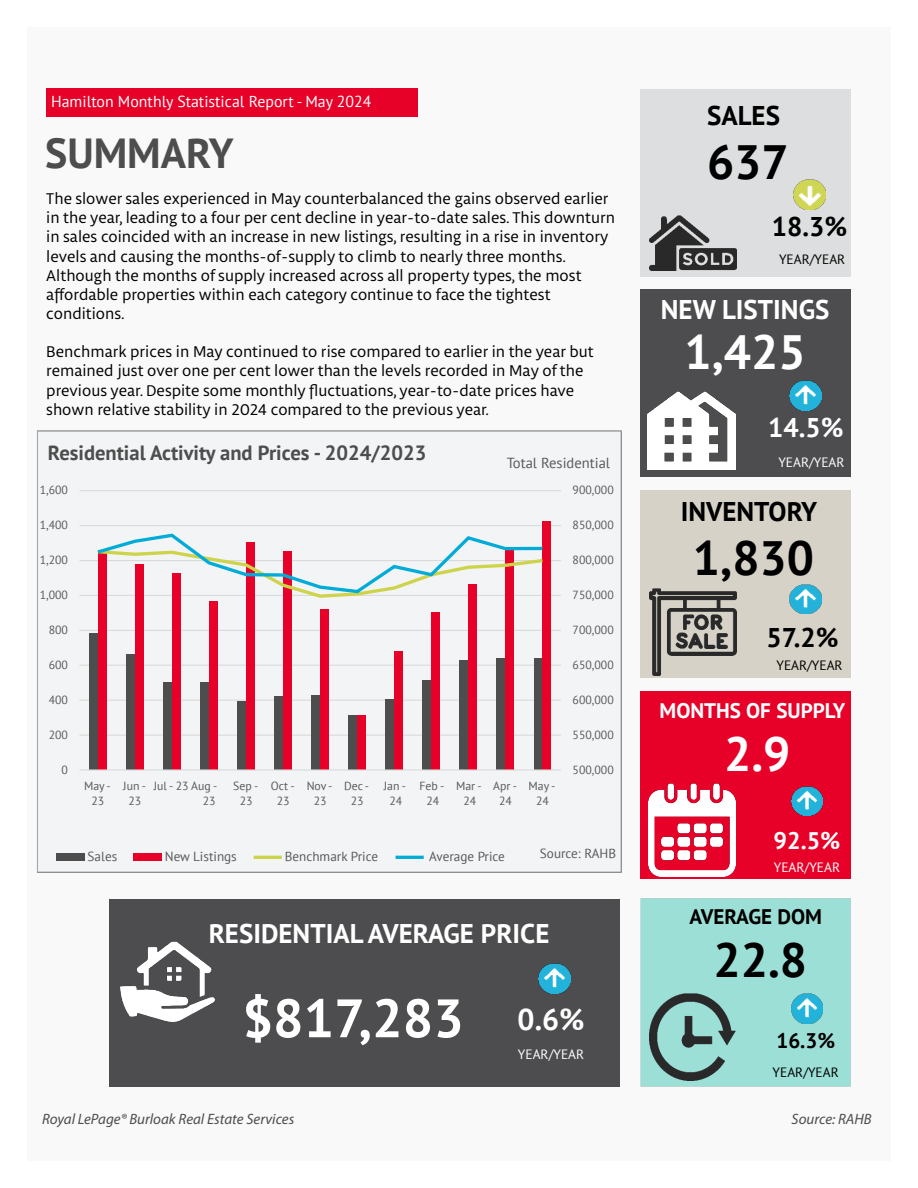
<style>
.page{position:relative;width:918px;height:1188px;background:#fff}
.page>*{position:absolute;margin:0;border:0;box-sizing:border-box;transform-origin:0 0}
.t1{font:700 54px "PT Sans";color:#fff}
.t2{font:700 48.15px "PT Sans";color:#000}
.t3{font:700 48px "PT Sans";color:#fff}
.t4{font:700 48px "PT Sans";color:#000}
.t5{font:700 42px "PT Sans";color:#4d4d4d}
.t6{font:700 30px "PT Sans";color:#fff}
.t7{font:700 27px "PT Sans";color:#fff}
.t8{font:700 27px "PT Sans";color:#000}
.t9{font:700 24px "PT Sans";color:#fff}
.t10{font:700 21px "PT Sans";color:#000}
.t11{font:700 21px "PT Sans";color:#fff}
.t12{font:700 20.55px "PT Sans";color:#4d4d4d}
.t13{font:16.5px/19.2px "Libertad";color:#000}
.t14{font:15.9px "PT Sans";color:#fff}
.t15{font:italic 15px "Myriad Pro";color:#4d4d4f}
.t16{font:14.55px "PT Sans";color:#595959}
.t17{font:13.5px "PT Sans";color:#000}
.t18{font:13.5px "PT Sans";color:#fff}
.t19{font:13.2px "PT Sans";color:#595959}
.t20{font:11.85px/15.1px "PT Sans";color:#595959;text-align:center}
</style>
<div class="page">
<div style="left:27px;top:27px;width:864px;height:1134px;background:#f9f9fa"></div>
<div style="left:109px;top:899px;width:510px;height:187px;background:#4d4d4f"></div>
<div style="left:640px;top:898px;width:211px;height:189px;background:#9cdfd7"></div>
<img style="left:649px;top:994px;width:87px;height:86px">
<div style="left:640px;top:691px;width:210px;height:188px;background:#e70027"></div>
<img style="left:648px;top:784px;width:87px;height:92px">
<img style="left:791px;top:786px;width:32px;height:30px">
<div style="left:640px;top:490px;width:210px;height:188px;background:#d6d2c7"></div>
<img style="left:649px;top:589px;width:88px;height:86px">
<img style="left:790px;top:584px;width:32px;height:30px">
<div style="left:640px;top:289px;width:210px;height:188px;background:#4d4d4f"></div>
<img style="left:789px;top:381px;width:32px;height:29px">
<div style="left:640px;top:89px;width:210px;height:187px;background:#dddedf"></div>
<img style="left:649px;top:216px;width:87px;height:54px">
<img style="left:648px;top:391px;width:87px;height:79px">
<div style="left:46px;top:88px;width:372px;height:28px;background:#e70027"></div>
<img style="left:121px;top:941px;width:94px;height:81px">
<img style="left:793px;top:180px;width:32px;height:29px">
<img style="left:539px;top:964px;width:32px;height:30px">
<img style="left:791px;top:994px;width:32px;height:29px">
<div style="left:37px;top:431px;width:584px;height:441px;background:#f2f4f6"></div>
<hr style="left:79px;top:735px;width:482px;height:1px;background:#dadada">
<hr style="left:79px;top:700px;width:482px;height:1px;background:#dadada">
<hr style="left:79px;top:665px;width:482px;height:1px;background:#dadada">
<hr style="left:79px;top:630px;width:482px;height:1px;background:#dadada">
<hr style="left:79px;top:595px;width:482px;height:1px;background:#dadada">
<hr style="left:79px;top:560px;width:482px;height:1px;background:#dadada">
<hr style="left:79px;top:525px;width:482px;height:1px;background:#dadada">
<hr style="left:79px;top:490px;width:482px;height:1px;background:#dadada">
<div style="left:89px;top:634px;width:9px;height:136px;background:#4d4d4d"></div>
<div style="left:126px;top:654px;width:9px;height:116px;background:#4d4d4d"></div>
<div style="left:163px;top:683px;width:9px;height:87px;background:#4d4d4d"></div>
<div style="left:200px;top:683px;width:9px;height:87px;background:#4d4d4d"></div>
<div style="left:237px;top:702px;width:9px;height:68px;background:#4d4d4d"></div>
<div style="left:274px;top:697px;width:9px;height:73px;background:#4d4d4d"></div>
<div style="left:311px;top:695px;width:9px;height:75px;background:#4d4d4d"></div>
<div style="left:348px;top:716px;width:9px;height:54px;background:#4d4d4d"></div>
<div style="left:385px;top:699px;width:9px;height:71px;background:#4d4d4d"></div>
<div style="left:423px;top:680px;width:8px;height:90px;background:#4d4d4d"></div>
<div style="left:459px;top:661px;width:9px;height:109px;background:#4d4d4d"></div>
<div style="left:497px;top:658px;width:8px;height:112px;background:#4d4d4d"></div>
<div style="left:534px;top:659px;width:8px;height:111px;background:#4d4d4d"></div>
<div style="left:98px;top:553px;width:9px;height:217px;background:#e70027"></div>
<div style="left:135px;top:565px;width:9px;height:205px;background:#e70027"></div>
<div style="left:172px;top:573px;width:9px;height:197px;background:#e70027"></div>
<div style="left:209px;top:601px;width:9px;height:169px;background:#e70027"></div>
<div style="left:246px;top:543px;width:9px;height:227px;background:#e70027"></div>
<div style="left:283px;top:552px;width:9px;height:218px;background:#e70027"></div>
<div style="left:320px;top:609px;width:9px;height:161px;background:#e70027"></div>
<div style="left:357px;top:716px;width:9px;height:54px;background:#e70027"></div>
<div style="left:394px;top:651px;width:9px;height:119px;background:#e70027"></div>
<div style="left:431px;top:612px;width:9px;height:158px;background:#e70027"></div>
<div style="left:468px;top:584px;width:9px;height:186px;background:#e70027"></div>
<div style="left:505px;top:549px;width:9px;height:221px;background:#e70027"></div>
<div style="left:542px;top:521px;width:9px;height:249px;background:#e70027"></div>
<hr style="left:79px;top:769px;width:482px;height:2px;background:#dadada">
<svg style="left:97px;top:533px;width:446px;height:65px"></svg>
<div style="left:57px;top:853px;width:28px;height:8px;background:#4d4d4d"></div>
<div style="left:134px;top:853px;width:28px;height:8px;background:#e70027"></div>
<hr style="left:254px;top:856px;width:28px;height:3px;background:#cdd44a">
<hr style="left:396px;top:856px;width:28px;height:3px;background:#00acd7">
<p class="t14" style="left:51px;top:92px;width:322px">Hamilton Monthly Statistical Report - May 2024</p>
<h3 class="t5" style="left:45px;top:125px;width:190px">SUMMARY</h3>
<p class="t13" style="left:46px;top:189px;width:570px">The slower sales experienced in May counterbalanced the gains observed earlier in the year, leading to a four per cent decline in year-to-date sales. This downturn in sales coincided with an increase in new listings, resulting in a rise in inventory levels and causing the months-of-supply to climb to nearly three months.<br>Although the months of supply increased across all property types, the most affordable properties within each category continue to face the tightest conditions.</p>
<p class="t13" style="left:46px;top:342px;width:549px">Benchmark prices in May continued to rise compared to earlier in the year but remained just over one per cent lower than the levels recorded in May of the previous year. Despite some monthly fluctuations, year-to-date prices have shown relative stability in 2024 compared to the previous year.</p>
<p class="t12" style="left:48px;top:439px;width:380px">Residential Activity and Prices - 2024/2023</p>
<p class="t16" style="left:507px;top:454px;width:105px">Total Residential</p>
<p class="t20" style="left:40px;top:482px;width:30px">1,600</p>
<p class="t20" style="left:573px;top:482px;width:43px">900,000</p>
<p class="t20" style="left:40px;top:517px;width:30px">1,400</p>
<p class="t20" style="left:573px;top:517px;width:43px">850,000</p>
<p class="t20" style="left:40px;top:552px;width:30px">1,200</p>
<p class="t20" style="left:573px;top:552px;width:43px">800,000</p>
<p class="t20" style="left:40px;top:587px;width:30px">1,000</p>
<p class="t20" style="left:573px;top:587px;width:43px">750,000</p>
<p class="t20" style="left:49px;top:622px;width:21px">800</p>
<p class="t20" style="left:573px;top:622px;width:43px">700,000</p>
<p class="t20" style="left:49px;top:657px;width:21px">600</p>
<p class="t20" style="left:573px;top:657px;width:43px">650,000</p>
<p class="t20" style="left:49px;top:692px;width:21px">400</p>
<p class="t20" style="left:573px;top:692px;width:43px">600,000</p>
<p class="t20" style="left:49px;top:727px;width:21px">200</p>
<p class="t20" style="left:573px;top:727px;width:43px">550,000</p>
<p class="t20" style="left:62px;top:762px;width:8px">0</p>
<p class="t20" style="left:573px;top:762px;width:43px">500,000</p>
<p class="t20" style="left:84px;top:778px;width:28px">May -<br>23</p>
<p class="t20" style="left:123px;top:778px;width:24px">Jun -<br>23</p>
<p class="t20" style="left:154px;top:778px;width:65px;text-align:right">Jul - 23 Aug -<br>23</p>
<p class="t20" style="left:233px;top:778px;width:27px">Sep -<br>23</p>
<p class="t20" style="left:271px;top:778px;width:25px">Oct -<br>23</p>
<p class="t20" style="left:307px;top:778px;width:27px">Nov -<br>23</p>
<p class="t20" style="left:344px;top:778px;width:27px">Dec -<br>23</p>
<p class="t20" style="left:384px;top:778px;width:24px">Jan -<br>24</p>
<p class="t20" style="left:419px;top:778px;width:26px">Feb -<br>24</p>
<p class="t20" style="left:456px;top:778px;width:27px">Mar -<br>24</p>
<p class="t20" style="left:493px;top:778px;width:25px">Apr -<br>24</p>
<p class="t20" style="left:529px;top:778px;width:28px">May -<br>24</p>
<p class="t19" style="left:88px;top:848px;width:31px">Sales</p>
<p class="t19" style="left:165px;top:848px;width:74px">New Listings</p>
<p class="t19" style="left:285px;top:848px;width:95px">Benchmark Price</p>
<p class="t19" style="left:429px;top:848px;width:77px">Average Price</p>
<p class="t19" style="left:540px;top:845px;width:78px">Source: RAHB</p>
<h3 class="t7" style="left:209px;top:915px;width:342px">RESIDENTIAL AVERAGE PRICE</h3>
<h1 class="t1" style="left:242px;top:983px;width:223px">$817,283</h1>
<h3 class="t6" style="left:518px;top:999px;width:68px">0.6%</h3>
<p class="t18" style="left:518px;top:1046px;width:68px">YEAR/YEAR</p>
<h3 class="t8" style="left:707px;top:98px;width:75px">SALES</h3>
<h3 class="t4" style="left:707px;top:130px;width:83px">637</h3>
<h3 class="t8" style="left:772px;top:209px;width:77px">18.3%</h3>
<p class="t17" style="left:779px;top:251px;width:68px">YEAR/YEAR</p>
<h3 class="t7" style="left:661px;top:292px;width:170px">NEW LISTINGS</h3>
<h3 class="t3" style="left:685px;top:320px;width:123px">1,425</h3>
<h3 class="t7" style="left:768px;top:410px;width:77px">14.5%</h3>
<p class="t18" style="left:778px;top:453px;width:68px">YEAR/YEAR</p>
<h3 class="t8" style="left:681px;top:493px;width:138px">INVENTORY</h3>
<h2 class="t2" style="left:693px;top:526px;width:123px">1,830</h2>
<h3 class="t8" style="left:766px;top:620px;width:74px">57.2%</h3>
<p class="t17" style="left:777px;top:657px;width:68px">YEAR/YEAR</p>
<p class="t11" style="left:660px;top:697px;width:187px">MONTHS OF SUPPLY</p>
<h3 class="t3" style="left:724px;top:722px;width:68px">2.9</h3>
<h3 class="t9" style="left:774px;top:825px;width:68px">92.5%</h3>
<p class="t18" style="left:774px;top:859px;width:68px">YEAR/YEAR</p>
<p class="t10" style="left:689px;top:903px;width:134px">AVERAGE DOM</p>
<h3 class="t4" style="left:714px;top:929px;width:95px">22.8</h3>
<p class="t10" style="left:776px;top:1027px;width:60px">16.3%</p>
<p class="t17" style="left:773px;top:1064px;width:68px">YEAR/YEAR</p>
<p class="t15" style="left:42px;top:1109px;width:254px">Royal LePage® Burloak Real Estate Services</p>
<p class="t15" style="left:792px;top:1109px;width:82px">Source: RAHB</p>
</div>
